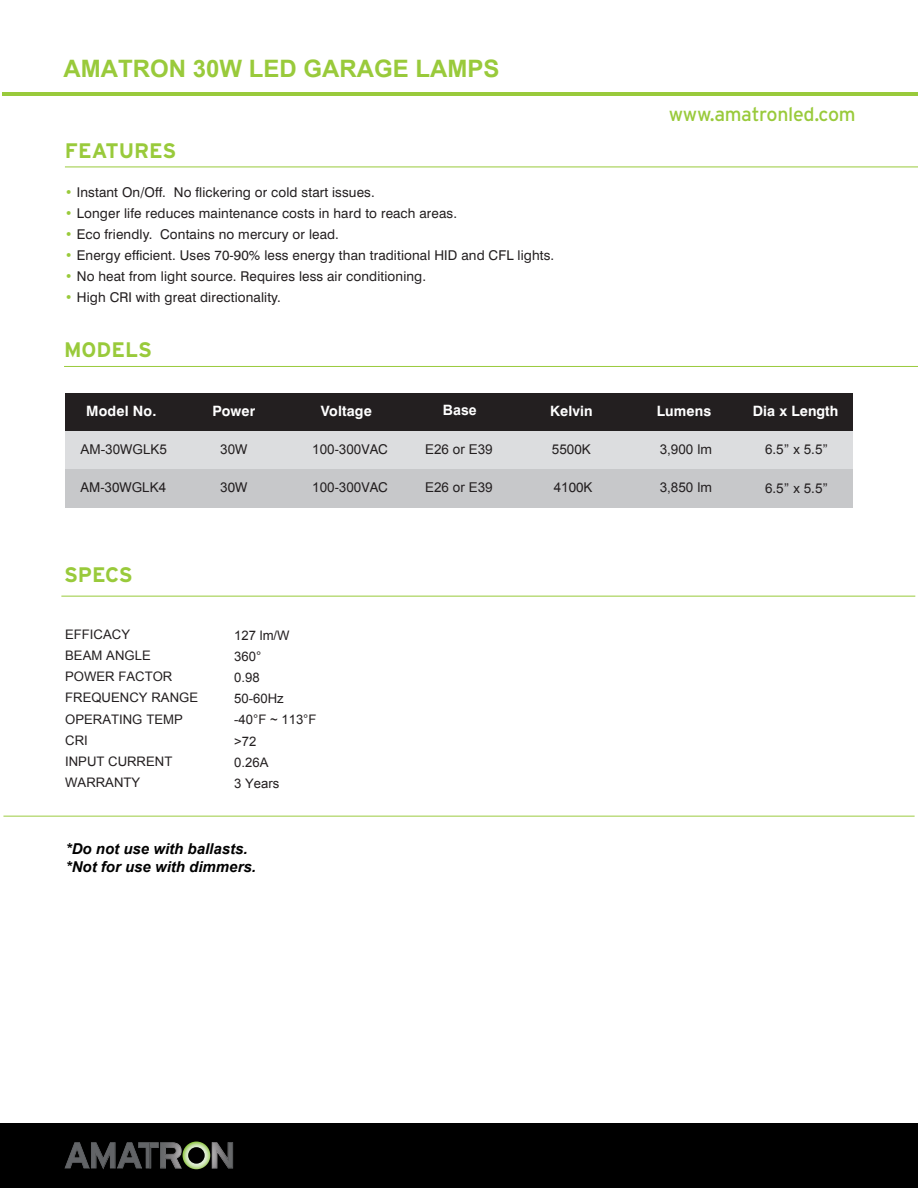
<style>
.page{position:relative;width:918px;height:1188px;background:#fff}
.page>*{position:absolute;margin:0;border:0;box-sizing:border-box;transform-origin:0 0}
.t1{font:700 36.75px "Interstate";letter-spacing:-.08em;color:#626467}
.t2{font:700 24px "Arial";color:#99ca3b}
.t3{font:700 21px "Interstate";color:#99ca3b}
.t4{font:19.5px "Interstate";letter-spacing:-.015em;color:#99ca3b}
.t5{font:italic 700 15px/18px "Arial";color:#000}
.t6{font:700 14.25px "Swiss 721 BT";letter-spacing:.01em;color:#fff}
.t7{font:700 14.25px "Arial";color:#fff}
.t8{font:13.5px "Swiss 721 BT";letter-spacing:.01em;color:#231f20}
.t9{font:13.5px "Arial";color:#231f20}
.t10{font:13.2px/21px "Arial";color:#231f20}
.s1{color:#99ca3b}
.s2{font-family:"Arial"}
.s3{font-family:"Swiss 721 BT"}
</style>
<div class="page">
<hr style="left:2px;top:93px;width:916px;height:3px;background:#99ca3b">
<hr style="left:65px;top:167px;width:853px;height:1px;background:#99ca3b">
<hr style="left:64px;top:366px;width:854px;height:1px;background:#99ca3b">
<div style="left:65px;top:393px;width:113px;height:38px;background:#231f20"></div>
<div style="left:178px;top:393px;width:112px;height:38px;background:#231f20"></div>
<div style="left:290px;top:393px;width:113px;height:38px;background:#231f20"></div>
<div style="left:403px;top:393px;width:112px;height:38px;background:#231f20"></div>
<div style="left:515px;top:393px;width:113px;height:38px;background:#231f20"></div>
<div style="left:628px;top:393px;width:112px;height:38px;background:#231f20"></div>
<div style="left:740px;top:393px;width:113px;height:38px;background:#231f20"></div>
<div style="left:65px;top:431px;width:113px;height:38px;background:#dcdddf"></div>
<div style="left:178px;top:431px;width:112px;height:38px;background:#dcdddf"></div>
<div style="left:290px;top:431px;width:113px;height:38px;background:#dcdddf"></div>
<div style="left:403px;top:431px;width:112px;height:38px;background:#dcdddf"></div>
<div style="left:515px;top:431px;width:113px;height:38px;background:#dcdddf"></div>
<div style="left:628px;top:431px;width:112px;height:38px;background:#dcdddf"></div>
<div style="left:740px;top:431px;width:113px;height:38px;background:#dcdddf"></div>
<div style="left:65px;top:469px;width:113px;height:39px;background:#c7c8ca"></div>
<div style="left:178px;top:469px;width:112px;height:39px;background:#c7c8ca"></div>
<div style="left:290px;top:469px;width:113px;height:39px;background:#c7c8ca"></div>
<div style="left:403px;top:469px;width:112px;height:39px;background:#c7c8ca"></div>
<div style="left:515px;top:469px;width:113px;height:39px;background:#c7c8ca"></div>
<div style="left:628px;top:469px;width:112px;height:39px;background:#c7c8ca"></div>
<div style="left:740px;top:469px;width:113px;height:39px;background:#c7c8ca"></div>
<div style="left:0;top:1123px;width:918px;height:65px;background:#000"></div>
<svg style="left:64px;top:1141px;width:170px;height:29px"></svg>
<hr style="left:61px;top:596px;width:854px;height:1px;background:#99ca3b">
<hr style="left:3px;top:816px;width:912px;height:1px;background:#99ca3b">
<h2 class="t2" style="left:63px;top:51px;width:438px">AMATRON 30W LED GARAGE LAMPS</h2>
<h3 class="t3" style="left:65px;top:138px;width:113px">FEATURES</h3>
<p class="t8" style="left:65px;top:188px;width:311px"><span class="s1">•</span> Instant On/Off. No flickering or cold start issues.</p>
<p class="t8" style="left:65px;top:209px;width:394px"><span class="s1">•</span> Longer life reduces maintenance costs in hard to reach areas.</p>
<p class="t8" style="left:65px;top:230px;width:276px"><span class="s1">•</span> Eco friendly. Contains no mercury or lead.</p>
<p class="t8" style="left:65px;top:251px;width:491px"><span class="s1">•</span> Energy efficient. Uses 70-90% less energy than traditional HID and CFL lights.</p>
<p class="t8" style="left:65px;top:272px;width:363px"><span class="s1">•</span> No heat from light source. Requires less air conditioning.</p>
<p class="t8" style="left:65px;top:293px;width:218px"><span class="s1">•</span> High CRI with great directionality.</p>
<h3 class="t3" style="left:64px;top:338px;width:89px">MODELS</h3>
<h3 class="t4" style="left:669px;top:103px;width:189px">www.amatronled.com</h3>
<p class="t6" style="left:86px;top:405px;width:72px">Model No.</p>
<p class="t6" style="left:212px;top:405px;width:44px">Power</p>
<p class="t6" style="left:321px;top:405px;width:53px">Voltage</p>
<p class="t7" style="left:443px;top:400px;width:36px">Base</p>
<p class="t6" style="left:550px;top:405px;width:44px">Kelvin</p>
<p class="t6" style="left:657px;top:405px;width:56px">Lumens</p>
<p class="t6" style="left:753px;top:405px;width:87px">Dia <span class="s2">x</span> Length</p>
<p class="t9" style="left:81px;top:440px;width:88px">AM-30<span class="s3">W</span>GLK5</p>
<p class="t9" style="left:220px;top:440px;width:29px">30<span class="s3">W</span></p>
<p class="t9" style="left:312px;top:440px;width:77px">100<span class="s3">-</span>300<span class="s3">VAC</span></p>
<p class="t9" style="left:425px;top:440px;width:69px">E26 or E39</p>
<p class="t9" style="left:552px;top:440px;width:40px">550<span class="s3">0</span>K</p>
<p class="t9" style="left:660px;top:440px;width:54px">3,900 <span class="s3">lm</span></p>
<p class="t8" style="left:765px;top:445px;width:64px"><span class="s2">6</span>.<span class="s2">5</span>” x <span class="s2">5</span>.<span class="s2">5</span>”</p>
<p class="t8" style="left:81px;top:483px;width:87px">AM-<span class="s2">3</span>0W<span class="s2">GLK4</span></p>
<p class="t8" style="left:220px;top:483px;width:29px"><span class="s2">3</span>0W</p>
<p class="t9" style="left:312px;top:478px;width:77px">100<span class="s3">-</span>300<span class="s3">VAC</span></p>
<p class="t9" style="left:425px;top:478px;width:69px">E26 or E39</p>
<p class="t8" style="left:554px;top:483px;width:40px"><span class="s2">41</span>00K</p>
<p class="t9" style="left:660px;top:478px;width:54px">3,850 <span class="s3">lm</span></p>
<p class="t8" style="left:765px;top:483px;width:64px"><span class="s2">6</span>.<span class="s2">5</span>” x <span class="s2">5</span>.<span class="s2">5</span>”</p>
<h3 class="t3" style="left:64px;top:562px;width:70px">SPECS</h3>
<p class="t10" style="left:65px;top:624px;width:134px">EFFICACY<br>BEAM ANGLE<br>POWER FACTOR<br>FREQUENCY RANGE<br>OPERATING TEMP<br>CRI<br>INPUT CURRENT<br>WARRANTY</p>
<p class="t10" style="left:234px;top:625px;width:84px">127 lm/W<br>360°<br>0.98<br>50-60Hz -40°F ~ 113°F &gt;72<br>0.26A<br>3 Years</p>
<p class="t5" style="left:66px;top:840px;width:192px">*Do not use with ballasts. *Not for use with dimmers.</p>
<h1 class="t1" style="left:63px;top:1134px;width:174px">AMATR N</h1>
</div>
